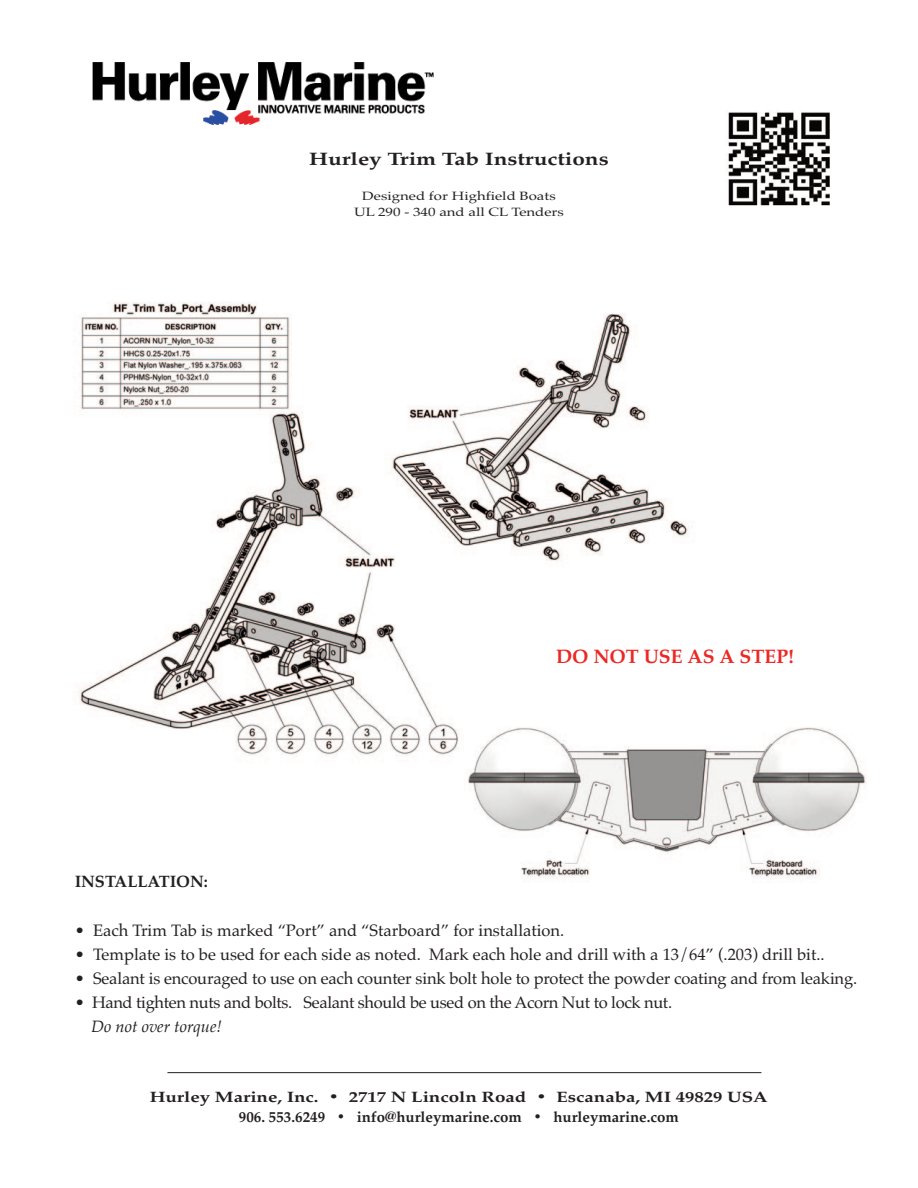
<style>
.page{position:relative;width:918px;height:1188px;background:#fff}
.page>*{position:absolute;margin:0;border:0;box-sizing:border-box;transform-origin:0 0}
.t1{font:700 19.5px "Palatino";color:#ed2724}
.t2{font:700 18px "Palatino";color:#231f20;scale:1.25 1}
.t3{font:16.5px "Palatino";letter-spacing:-.01em;color:#231f20}
.t4{font:italic 16.5px "Palatino";color:#231f20}
.t5{font:700 16.5px "Palatino";color:#231f20}
.t6{font:700 15px "Palatino";color:#231f20;scale:1.25 1}
.t7{font:700 15px "Palatino";color:#231f20}
.t8{font:12px "Palatino";color:#231f20;scale:1.25 1}
</style>
<div class="page">
<hr style="left:167px;top:1072px;width:594px;height:1px;background:#231f20">
<img style="left:728px;top:112px;width:102px;height:94px">
<img style="left:92px;top:62px;width:342px;height:63px">
<img style="left:78px;top:302px;width:615px;height:454px">
<div style="left:537px;top:646px;width:258px;height:33px;background:#fff"></div>
<img style="left:464px;top:727px;width:403px;height:155px">
<p class="t2" style="left:309px;top:152px;width:241px">Hurley Trim Tab Instructions</p>
<p class="t8" style="left:362px;top:191px;width:156px">Designed for Highfield Boats</p>
<p class="t8" style="left:354px;top:207px;width:169px">UL 290 - 340 and all CL Tenders</p>
<p class="t1" style="left:556px;top:649px;width:239px">DO NOT USE AS A STEP!</p>
<p class="t5" style="left:75px;top:875px;width:135px">INSTALLATION:</p>
<p class="t3" style="left:75px;top:923px;width:491px">• Each Trim Tab is marked “Port” and “Starboard” for installation.</p>
<p class="t3" style="left:75px;top:948px;width:751px">• Template is to be used for each side as noted. Mark each hole and drill with a 13/64” (.203) drill bit..</p>
<p class="t3" style="left:75px;top:972px;width:784px">• Sealant is encouraged to use on each counter sink bolt hole to protect the powder coating and from leaking.</p>
<p class="t3" style="left:75px;top:996px;width:599px">• Hand tighten nuts and bolts. Sealant should be used on the Acorn Nut to lock nut.</p>
<p class="t4" style="left:91px;top:1019px;width:132px">Do not over torque!</p>
<p class="t6" style="left:150px;top:1091px;width:496px">Hurley Marine, Inc. • 2717 N Lincoln Road • Escanaba, MI 49829 USA</p>
<p class="t7" style="left:239px;top:1111px;width:441px">906. 553.6249 • info@hurleymarine.com • hurleymarine.com</p>
</div>
